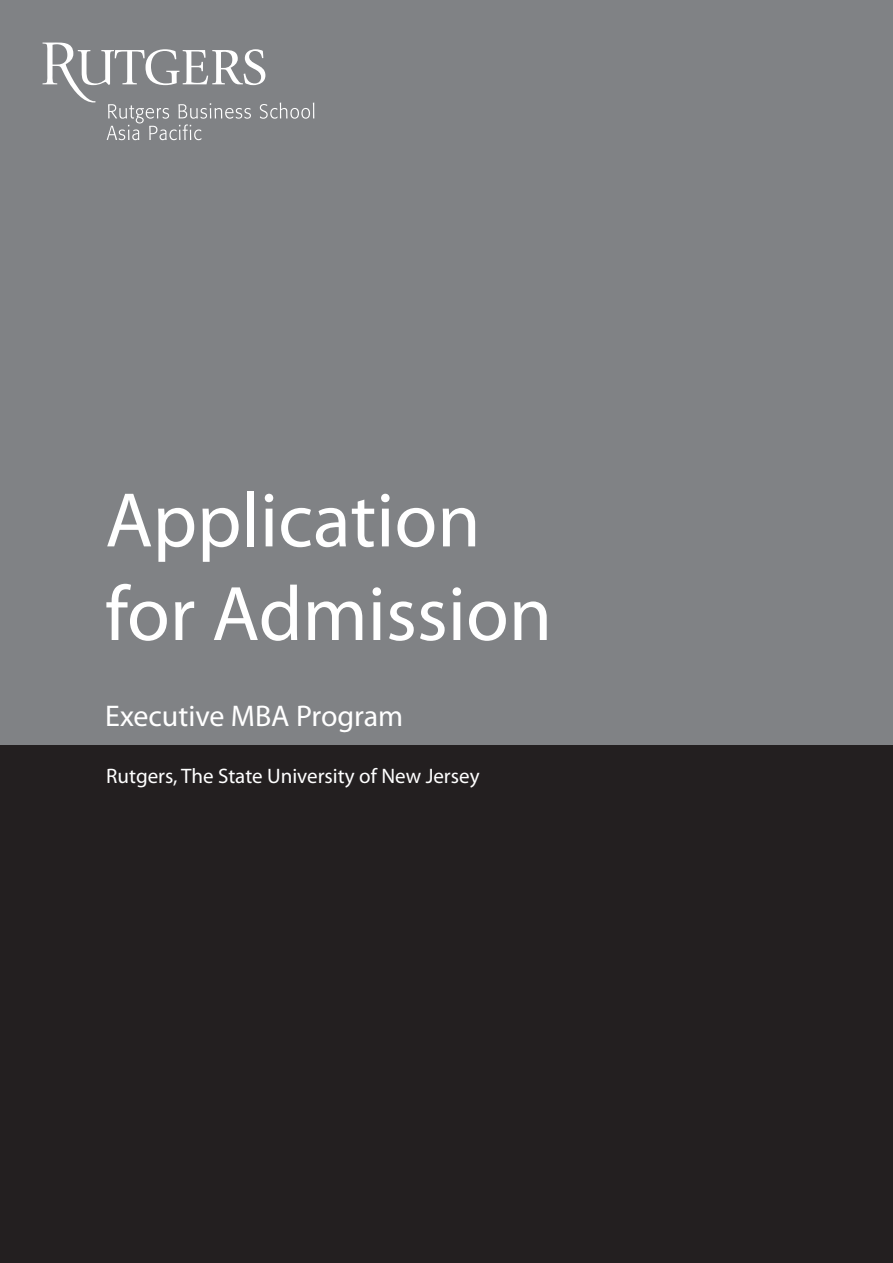
<style>
.page{position:relative;width:893px;height:1263px;background:#fff}
.page>*{position:absolute;margin:0;border:0;box-sizing:border-box;transform-origin:0 0}
.t1{font:78px/93.6px "Myriad Pro";color:#fff}
.t2{font:30px "Myriad Pro";color:#fff}
.t3{font:21px "Myriad Pro";color:#fff}
</style>
<div class="page">
<div style="left:0;top:744px;width:893px;height:519px;background:#231f20"></div>
<div style="left:0;top:0;width:893px;height:744px;background:#808285"></div>
<svg style="left:43px;top:43px;width:271px;height:97px"></svg>
<p class="t1" style="left:105px;top:472px;width:448px">Application for Admission</p>
<p class="t2" style="left:105px;top:697px;width:299px">Executive MBA Program</p>
<p class="t3" style="left:106px;top:763px;width:375px">Rutgers, The State University of New Jersey</p>
</div>
